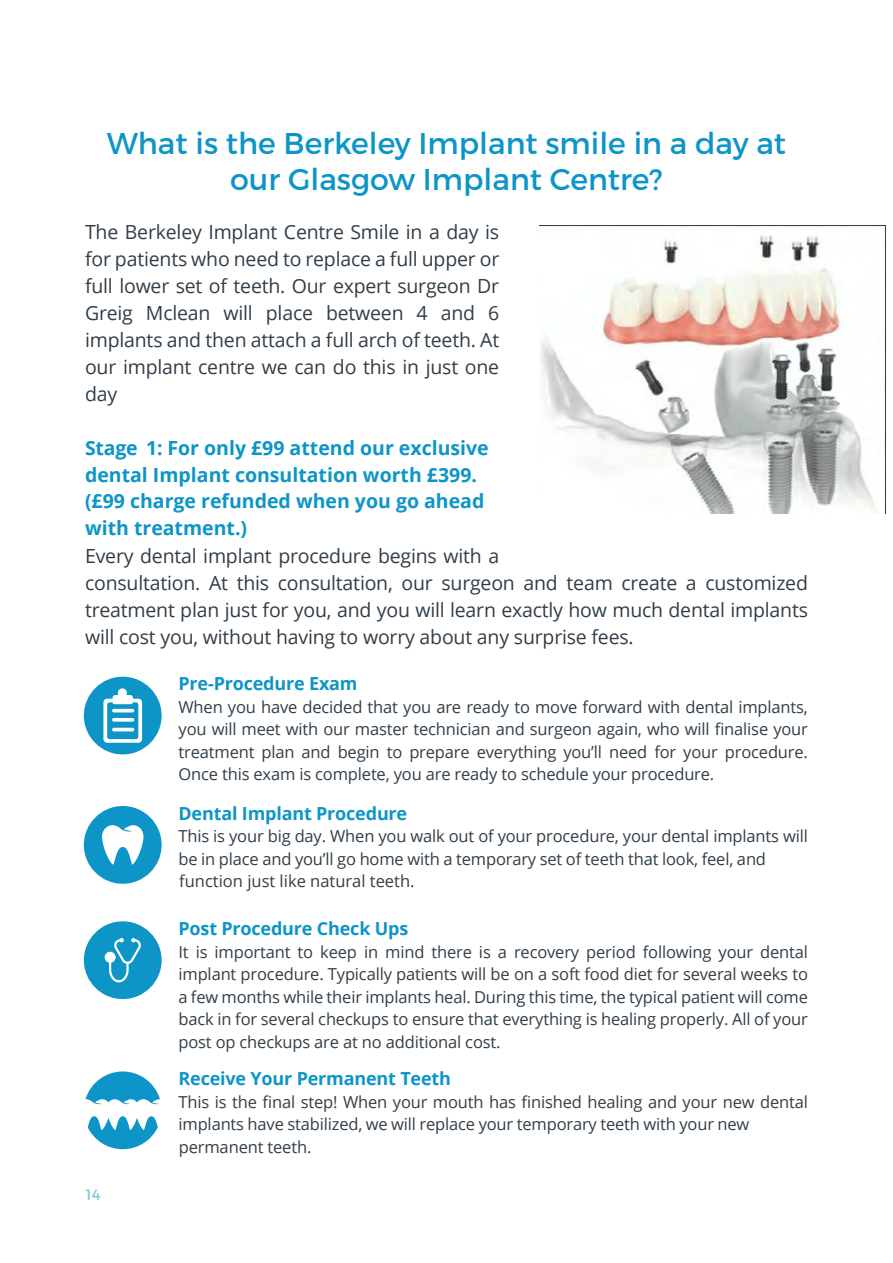
<style>
.page{position:relative;width:893px;height:1263px;background:#fff}
.page>*{position:absolute;margin:0;border:0;box-sizing:border-box;transform-origin:0 0}
.t1{font:30px/36px "Montserrat";color:#0d95c8;text-align:center}
.t2{font:19.5px/27px "Open Sans";letter-spacing:-.01em;color:#313e48;text-align:justify}
.t3{font:700 19.5px/26.5px "Open Sans";color:#0d95c8}
.t4{font:700 18px "Open Sans";letter-spacing:-.01em;color:#0d95c8}
.t5{font:16.5px/22.5px "Open Sans";letter-spacing:-.01em;color:#313e48;text-align:justify}
.t6{font:15px "Montserrat";color:#81cfd7}
</style>
<div class="page">
<img style="left:540px;top:225px;width:345px;height:289px">
<svg style="left:84px;top:677px;width:78px;height:77px"></svg>
<svg style="left:84px;top:806px;width:78px;height:78px"></svg>
<svg style="left:84px;top:921px;width:78px;height:78px"></svg>
<svg style="left:85px;top:1071px;width:75px;height:33px"></svg>
<svg style="left:88px;top:1116px;width:70px;height:33px"></svg>
<h1 class="t1" style="left:107px;top:125px;width:681px">What is the Berkeley Implant smile in a day at our Glasgow Implant Centre?</h1>
<p class="t2" style="left:85px;top:218px;width:416px">The Berkeley Implant Centre Smile in a day is for patients who need to replace a full upper or full lower set of teeth. Our expert surgeon Dr Greig Mclean will place between 4 and 6 implants and then attach a full arch of teeth. At our implant centre we can do this in just one day</p>
<p class="t3" style="left:85px;top:434px;width:405px">Stage 1: For only £99 attend our exclusive dental Implant consultation worth £399. (£99 charge refunded when you go ahead with treatment.)</p>
<p class="t2" style="left:85px;top:542px;width:724px;text-align:left">Every dental implant procedure begins with a<br>consultation. At this consultation, our surgeon and team create a customized treatment plan just for you, and you will learn exactly how much dental implants will cost you, without having to worry about any surprise fees.</p>
<p class="t4" style="left:178px;top:671px;width:181px">Pre-Procedure Exam</p>
<p class="t5" style="left:178px;top:695px;width:631px">When you have decided that you are ready to move forward with dental implants, you will meet with our master technician and surgeon again, who will finalise your treatment plan and begin to prepare everything you’ll need for your procedure.<br>Once this exam is complete, you are ready to schedule your procedure.</p>
<p class="t4" style="left:178px;top:800px;width:230px">Dental Implant Procedure</p>
<p class="t5" style="left:178px;top:824px;width:631px;text-align:left">This is your big day. When you walk out of your procedure, your dental implants will be in place and you’ll go home with a temporary set of teeth that look, feel, and function just like natural teeth.</p>
<p class="t4" style="left:178px;top:916px;width:231px">Post Procedure Check Ups</p>
<p class="t5" style="left:178px;top:940px;width:631px">It is important to keep in mind there is a recovery period following your dental implant procedure. Typically patients will be on a soft food diet for several weeks to a few months while their implants heal. During this time, the typical patient will come back in for several checkups to ensure that everything is healing properly. All of your post op checkups are at no additional cost.</p>
<p class="t4" style="left:178px;top:1066px;width:274px">Receive Your Permanent Teeth</p>
<p class="t5" style="left:178px;top:1090px;width:631px;text-align:left">This is the final step! When your mouth has finished healing and your new dental implants have stabilized, we will replace your temporary teeth with your new permanent teeth.</p>
<p class="t6" style="left:86px;top:1185px;width:16px">14</p>
</div>
